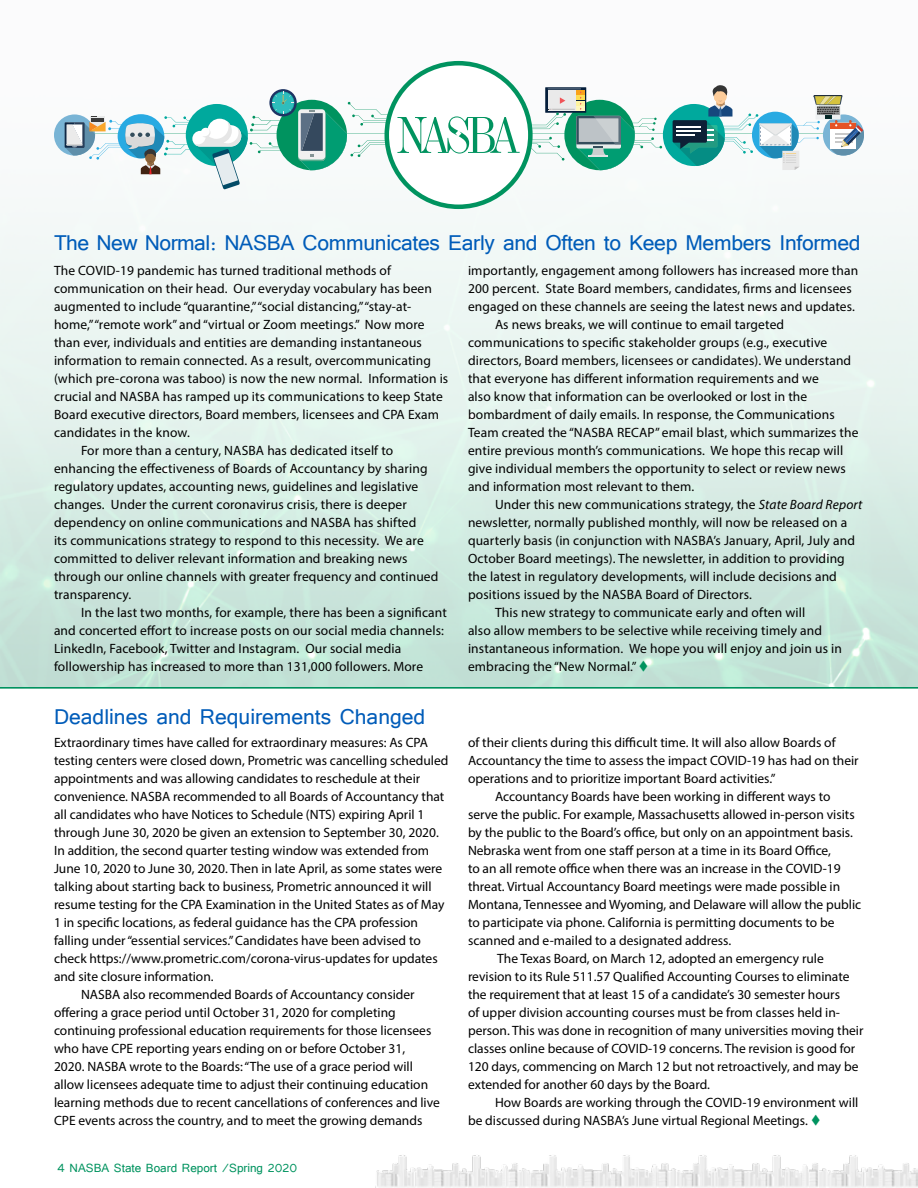
<style>
.page{position:relative;width:918px;height:1188px;background:#fff}
.page>*{position:absolute;margin:0;border:0;box-sizing:border-box;transform-origin:0 0}
.t1{font:27px "Tunga";letter-spacing:-.01em;color:#005cb9}
.t2{font:15px "Tunga";color:#00935f}
.t3{font:13.5px "Myriad Pro";color:#000}
.s1{font-style:italic}
.s2{color:#00935f}
</style>
<div class="page">
<img style="left:375px;top:1155px;width:543px;height:33px">
<hr style="left:0;top:687px;width:918px;height:1px;background:#00935f">
<svg style="left:54px;top:61px;width:810px;height:148px"></svg>
<h1 class="t1" style="left:54px;top:225px;width:808px">The New Normal: NASBA Communicates Early and Often to Keep Members Informed</h1>
<p class="t3" style="left:54px;top:262px;width:339px">The COVID-19 pandemic has turned traditional methods of</p>
<p class="t3" style="left:54px;top:280px;width:379px">communication on their head. Our everyday vocabulary has been</p>
<p class="t3" style="left:54px;top:298px;width:359px">augmented to include “quarantine,” “social distancing,” “stay-at-</p>
<p class="t3" style="left:54px;top:316px;width:372px">home,” “remote work” and “virtual or Zoom meetings.” Now more</p>
<p class="t3" style="left:54px;top:334px;width:369px">than ever, individuals and entities are demanding instantaneous</p>
<p class="t3" style="left:54px;top:352px;width:379px">information to remain connected. As a result, overcommunicating</p>
<p class="t3" style="left:54px;top:370px;width:396px">(which pre-corona was taboo) is now the new normal. Information is</p>
<p class="t3" style="left:54px;top:388px;width:390px">crucial and NASBA has ramped up its communications to keep State</p>
<p class="t3" style="left:54px;top:406px;width:387px">Board executive directors, Board members, licensees and CPA Exam</p>
<p class="t3" style="left:54px;top:424px;width:137px">candidates in the know.</p>
<p class="t3" style="left:81px;top:442px;width:314px">For more than a century, NASBA has dedicated itself to</p>
<p class="t3" style="left:54px;top:460px;width:375px">enhancing the effectiveness of Boards of Accountancy by sharing</p>
<p class="t3" style="left:54px;top:478px;width:366px">regulatory updates, accounting news, guidelines and legislative</p>
<p class="t3" style="left:54px;top:496px;width:354px">changes. Under the current coronavirus crisis, there is deeper</p>
<p class="t3" style="left:54px;top:514px;width:364px">dependency on online communications and NASBA has shifted</p>
<p class="t3" style="left:54px;top:532px;width:371px">its communications strategy to respond to this necessity. We are</p>
<p class="t3" style="left:54px;top:550px;width:355px">committed to deliver relevant information and breaking news</p>
<p class="t3" style="left:54px;top:568px;width:386px">through our online channels with greater frequency and continued</p>
<p class="t3" style="left:54px;top:586px;width:79px">transparency.</p>
<p class="t3" style="left:81px;top:604px;width:367px">In the last two months, for example, there has been a significant</p>
<p class="t3" style="left:54px;top:622px;width:391px">and concerted effort to increase posts on our social media channels:</p>
<p class="t3" style="left:54px;top:640px;width:349px">LinkedIn, Facebook, Twitter and Instagram. Our social media</p>
<p class="t3" style="left:54px;top:658px;width:371px">followership has increased to more than 131,000 followers. More</p>
<h1 class="t1" style="left:54px;top:699px;width:373px">Deadlines and Requirements Changed</h1>
<p class="t3" style="left:54px;top:735px;width:375px">Extraordinary times have called for extraordinary measures: As CPA</p>
<p class="t3" style="left:54px;top:753px;width:396px">testing centers were closed down, Prometric was cancelling scheduled</p>
<p class="t3" style="left:54px;top:771px;width:368px">appointments and was allowing candidates to reschedule at their</p>
<p class="t3" style="left:54px;top:789px;width:392px">convenience. NASBA recommended to all Boards of Accountancy that</p>
<p class="t3" style="left:54px;top:807px;width:372px">all candidates who have Notices to Schedule (NTS) expiring April 1</p>
<p class="t3" style="left:54px;top:825px;width:386px">through June 30, 2020 be given an extension to September 30, 2020.</p>
<p class="t3" style="left:54px;top:842px;width:377px">In addition, the second quarter testing window was extended from</p>
<p class="t3" style="left:54px;top:860px;width:390px">June 10, 2020 to June 30, 2020. Then in late April, as some states were</p>
<p class="t3" style="left:54px;top:878px;width:379px">talking about starting back to business, Prometric announced it will</p>
<p class="t3" style="left:54px;top:896px;width:392px">resume testing for the CPA Examination in the United States as of May</p>
<p class="t3" style="left:54px;top:914px;width:366px">1 in specific locations, as federal guidance has the CPA profession</p>
<p class="t3" style="left:54px;top:932px;width:368px">falling under “essential services.” Candidates have been advised to</p>
<p class="t3" style="left:54px;top:950px;width:385px">check https://www.prometric.com/corona-virus-updates for updates</p>
<p class="t3" style="left:54px;top:968px;width:161px">and site closure information.</p>
<p class="t3" style="left:81px;top:986px;width:335px">NASBA also recommended Boards of Accountancy consider</p>
<p class="t3" style="left:54px;top:1004px;width:343px">offering a grace period until October 31, 2020 for completing</p>
<p class="t3" style="left:54px;top:1022px;width:379px">continuing professional education requirements for those licensees</p>
<p class="t3" style="left:54px;top:1040px;width:353px">who have CPE reporting years ending on or before October 31,</p>
<p class="t3" style="left:54px;top:1058px;width:360px">2020. NASBA wrote to the Boards: “The use of a grace period will</p>
<p class="t3" style="left:54px;top:1076px;width:376px">allow licensees adequate time to adjust their continuing education</p>
<p class="t3" style="left:54px;top:1094px;width:387px">learning methods due to recent cancellations of conferences and live</p>
<p class="t3" style="left:54px;top:1112px;width:370px">CPE events across the country, and to meet the growing demands</p>
<p class="t2" style="left:57px;top:1158px;width:242px">4 NASBA State Board Report /Spring 2020</p>
<p class="t3" style="left:468px;top:262px;width:392px">importantly, engagement among followers has increased more than</p>
<p class="t3" style="left:468px;top:280px;width:385px">200 percent. State Board members, candidates, firms and licensees</p>
<p class="t3" style="left:468px;top:298px;width:388px">engaged on these channels are seeing the latest news and updates.</p>
<p class="t3" style="left:495px;top:316px;width:291px">As news breaks, we will continue to email targeted</p>
<p class="t3" style="left:468px;top:334px;width:361px">communications to specific stakeholder groups (e.g., executive</p>
<p class="t3" style="left:468px;top:352px;width:385px">directors, Board members, licensees or candidates). We understand</p>
<p class="t3" style="left:468px;top:370px;width:352px">that everyone has different information requirements and we</p>
<p class="t3" style="left:468px;top:388px;width:341px">also know that information can be overlooked or lost in the</p>
<p class="t3" style="left:468px;top:406px;width:368px">bombardment of daily emails. In response, the Communications</p>
<p class="t3" style="left:468px;top:424px;width:392px">Team created the “NASBA RECAP” email blast, which summarizes the</p>
<p class="t3" style="left:468px;top:442px;width:377px">entire previous month’s communications. We hope this recap will</p>
<p class="t3" style="left:468px;top:460px;width:379px">give individual members the opportunity to select or review news</p>
<p class="t3" style="left:468px;top:478px;width:228px">and information most relevant to them.</p>
<p class="t3" style="left:495px;top:496px;width:369px">Under this new communications strategy, the <span class="s1">State Board Report</span></p>
<p class="t3" style="left:468px;top:514px;width:381px">newsletter, normally published monthly, will now be released on a</p>
<p class="t3" style="left:468px;top:532px;width:388px">quarterly basis (in conjunction with NASBA’s January, April, July and</p>
<p class="t3" style="left:468px;top:550px;width:378px">October Board meetings). The newsletter, in addition to providing</p>
<p class="t3" style="left:468px;top:568px;width:370px">the latest in regulatory developments, will include decisions and</p>
<p class="t3" style="left:468px;top:586px;width:285px">positions issued by the NASBA Board of Directors.</p>
<p class="t3" style="left:495px;top:604px;width:312px">This new strategy to communicate early and often will</p>
<p class="t3" style="left:468px;top:622px;width:356px">also allow members to be selective while receiving timely and</p>
<p class="t3" style="left:468px;top:640px;width:376px">instantaneous information. We hope you will enjoy and join us in</p>
<p class="t3" style="left:468px;top:658px;width:182px">embracing the “New Normal.” <span class="s2">▼</span></p>
<p class="t3" style="left:468px;top:734px;width:369px">of their clients during this difficult time. It will also allow Boards of</p>
<p class="t3" style="left:468px;top:752px;width:392px">Accountancy the time to assess the impact COVID-19 has had on their</p>
<p class="t3" style="left:468px;top:770px;width:309px">operations and to prioritize important Board activities.”</p>
<p class="t3" style="left:495px;top:788px;width:337px">Accountancy Boards have been working in different ways to</p>
<p class="t3" style="left:468px;top:806px;width:388px">serve the public. For example, Massachusetts allowed in-person visits</p>
<p class="t3" style="left:468px;top:824px;width:386px">by the public to the Board’s office, but only on an appointment basis.</p>
<p class="t3" style="left:468px;top:842px;width:365px">Nebraska went from one staff person at a time in its Board Office,</p>
<p class="t3" style="left:468px;top:860px;width:374px">to an all remote office when there was an increase in the COVID-19</p>
<p class="t3" style="left:468px;top:878px;width:374px">threat. Virtual Accountancy Board meetings were made possible in</p>
<p class="t3" style="left:468px;top:896px;width:395px">Montana, Tennessee and Wyoming, and Delaware will allow the public</p>
<p class="t3" style="left:468px;top:914px;width:368px">to participate via phone. California is permitting documents to be</p>
<p class="t3" style="left:468px;top:932px;width:265px">scanned and e-mailed to a designated address.</p>
<p class="t3" style="left:497px;top:950px;width:328px">The Texas Board, on March 12, adopted an emergency rule</p>
<p class="t3" style="left:468px;top:968px;width:383px">revision to its Rule 511.57 Qualified Accounting Courses to eliminate</p>
<p class="t3" style="left:468px;top:986px;width:374px">the requirement that at least 15 of a candidate’s 30 semester hours</p>
<p class="t3" style="left:468px;top:1004px;width:374px">of upper division accounting courses must be from classes held in-</p>
<p class="t3" style="left:468px;top:1022px;width:397px">person. This was done in recognition of many universities moving their</p>
<p class="t3" style="left:468px;top:1040px;width:389px">classes online because of COVID-19 concerns. The revision is good for</p>
<p class="t3" style="left:468px;top:1058px;width:392px">120 days, commencing on March 12 but not retroactively, and may be</p>
<p class="t3" style="left:468px;top:1076px;width:243px">extended for another 60 days by the Board.</p>
<p class="t3" style="left:495px;top:1094px;width:365px">How Boards are working through the COVID-19 environment will</p>
<p class="t3" style="left:468px;top:1112px;width:354px">be discussed during NASBA’s June virtual Regional Meetings. <span class="s2">▼</span></p>
</div>
